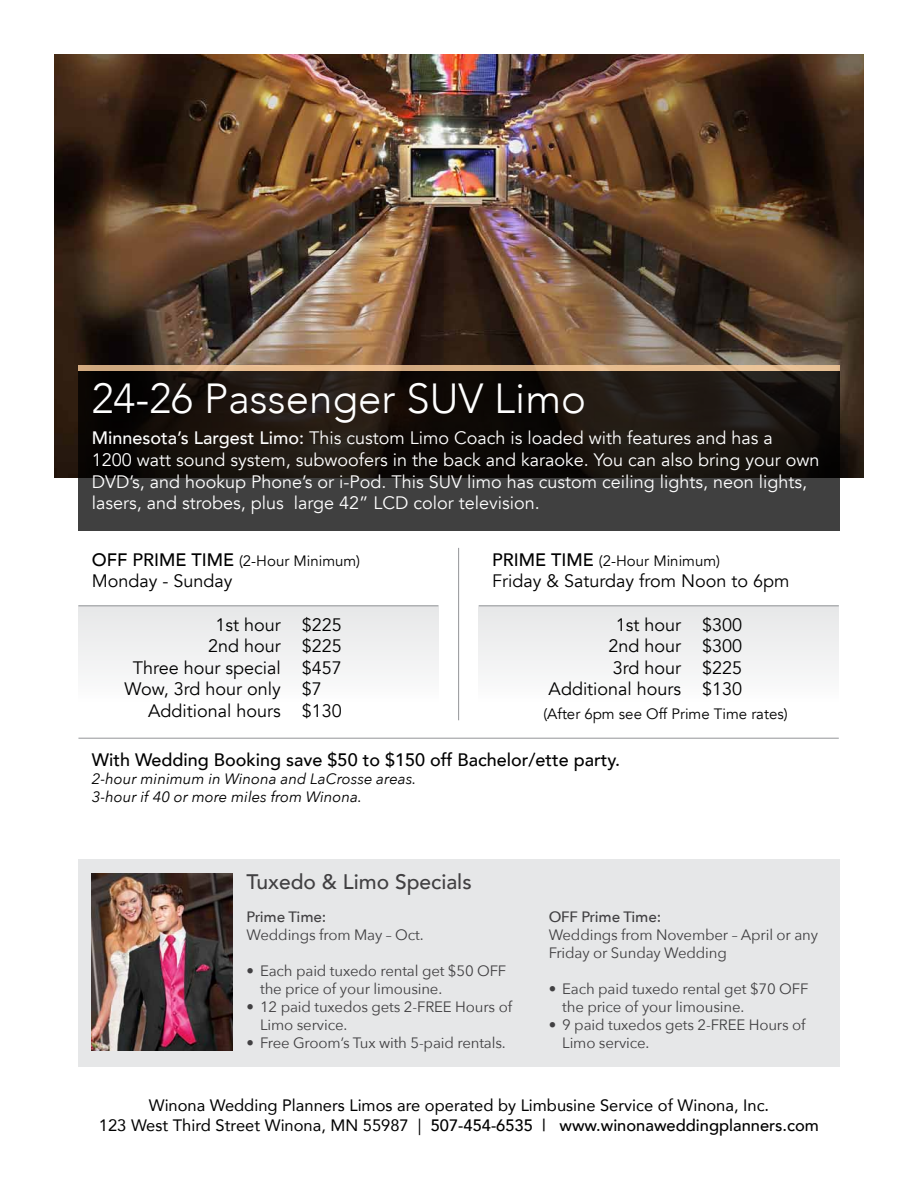
<style>
.page{position:relative;width:918px;height:1188px;background:#fff}
.page>*{position:absolute;margin:0;border:0;box-sizing:border-box;transform-origin:0 0}
.t1{font:300 42px "Avenir";color:#fff}
.t2{font:500 21px "Avenir";color:#414042}
.t3{font:18px/21.6px "Avenir";color:#fff}
.t4{font:18px "Avenir";color:#000}
.t5{font:500 18px "Avenir";color:#000}
.t6{font:500 16.5px "Avenir";color:#000}
.t7{font:16.5px "Avenir";color:#000}
.t8{font:15px/18px "Avenir Next";letter-spacing:-.01em;color:#414042}
.t9{font:15px "Avenir";color:#000}
.t10{font:italic 15px "Avenir Next";color:#000}
.t11{font:500 15px "Avenir Next";letter-spacing:-.01em;color:#414042}
.s1{font-weight:500}
.s2{font-weight:500;font-size:18px}
.s3{font-weight:400}
</style>
<div class="page">
<div style="left:78px;top:605px;width:360px;height:97px;background:#f1f1f2"></div>
<div style="left:479px;top:605px;width:360px;height:97px;background:#f1f1f2"></div>
<img style="left:54px;top:54px;width:810px;height:423px">
<svg style="left:78px;top:371px;width:762px;height:160px;background:#24211e"></svg>
<svg style="left:78px;top:365px;width:762px;height:6px;background:#e1b78b"></svg>
<div style="left:78px;top:859px;width:762px;height:208px;background:#e6e7e8"></div>
<img style="left:92px;top:874px;width:140px;height:176px">
<hr style="left:458px;top:548px;width:1px;height:172px;background:#939598">
<hr style="left:78px;top:605px;width:360px;height:1px;background:#939598">
<hr style="left:78px;top:738px;width:761px;height:1px;background:#939598">
<hr style="left:479px;top:605px;width:360px;height:1px;background:#939598">
<p class="t1" style="left:92px;top:374px;width:496px">24-26 Passenger SUV Limo</p>
<p class="t3" style="left:92px;top:428px;width:729px"><span class="s1">Minnesota’s Largest Limo:</span> This custom Limo Coach is loaded with features and has a<br>1200 watt sound system, subwoofers in the back and karaoke. You can also bring your own DVD’s, and hookup Phone’s or i-Pod. This SUV limo has custom ceiling lights, neon lights, lasers, and strobes, plus large 42” LCD color television.</p>
<p class="t9" style="left:92px;top:552px;width:270px"><span class="s2">OFF PRIME TIME</span> (2-Hour Minimum)</p>
<p class="t4" style="left:92px;top:571px;width:142px">Monday - Sunday</p>
<p class="t4" style="left:215px;top:614px;width:128px">1st hour $225</p>
<p class="t4" style="left:208px;top:635px;width:135px">2nd hour $225</p>
<p class="t4" style="left:133px;top:657px;width:211px">Three hour special $457</p>
<p class="t4" style="left:124px;top:679px;width:199px">Wow, 3rd hour only $7</p>
<p class="t4" style="left:148px;top:700px;width:195px">Additional hours $130</p>
<p class="t9" style="left:492px;top:552px;width:229px"><span class="s2">PRIME TIME</span> (2-Hour Minimum)</p>
<p class="t4" style="left:492px;top:571px;width:299px">Friday &amp; Saturday from Noon to 6pm</p>
<p class="t4" style="left:616px;top:614px;width:128px">1st hour $300</p>
<p class="t4" style="left:609px;top:635px;width:135px">2nd hour $300</p>
<p class="t4" style="left:613px;top:657px;width:131px">3rd hour $225</p>
<p class="t4" style="left:549px;top:679px;width:195px">Additional hours $130</p>
<p class="t9" style="left:543px;top:705px;width:246px">(After 6pm see Off Prime Time rates)</p>
<p class="t5" style="left:92px;top:744px;width:530px">With Wedding Booking save $50 to $150 off Bachelor/ette party.</p>
<p class="t10" style="left:92px;top:766px;width:326px">2-hour minimum in Winona and LaCrosse areas.</p>
<p class="t10" style="left:92px;top:784px;width:272px">3-hour if 40 or more miles from Winona.</p>
<p class="t2" style="left:247px;top:864px;width:227px">Tuxedo &amp; Limo Specials</p>
<p class="t11" style="left:247px;top:904px;width:81px">Prime Time:</p>
<p class="t8" style="left:247px;top:925px;width:179px">Weddings from May – Oct.</p>
<p class="t8" style="left:260px;top:961px;width:248px;text-indent:-14px">• Each paid tuxedo rental get $50 OFF the price of your limousine.</p>
<p class="t8" style="left:247px;top:997px;width:267px">• 12 paid tuxedos gets 2-FREE Hours of</p>
<p class="t8" style="left:260px;top:1015px;width:89px">Limo service.</p>
<p class="t8" style="left:247px;top:1033px;width:261px">• Free Groom’s Tux with 5-paid rentals.</p>
<p class="t11" style="left:549px;top:904px;width:114px">OFF Prime Time:</p>
<p class="t8" style="left:549px;top:925px;width:271px">Weddings from November – April or any<br>Friday or Sunday Wedding</p>
<p class="t8" style="left:562px;top:979px;width:248px;text-indent:-14px">• Each paid tuxedo rental get $70 OFF the price of your limousine.</p>
<p class="t8" style="left:549px;top:1015px;width:258px">• 9 paid tuxedos gets 2-FREE Hours of</p>
<p class="t8" style="left:562px;top:1033px;width:89px">Limo service.</p>
<p class="t7" style="left:149px;top:1092px;width:622px">Winona Wedding Planners Limos are operated by Limbusine Service of Winona, Inc.</p>
<p class="t6" style="left:99px;top:1111px;width:722px"><span class="s3">123 West Third Street Winona, MN 55987 |</span> 507-454-6535 | www.winonaweddingplanners.com</p>
</div>
